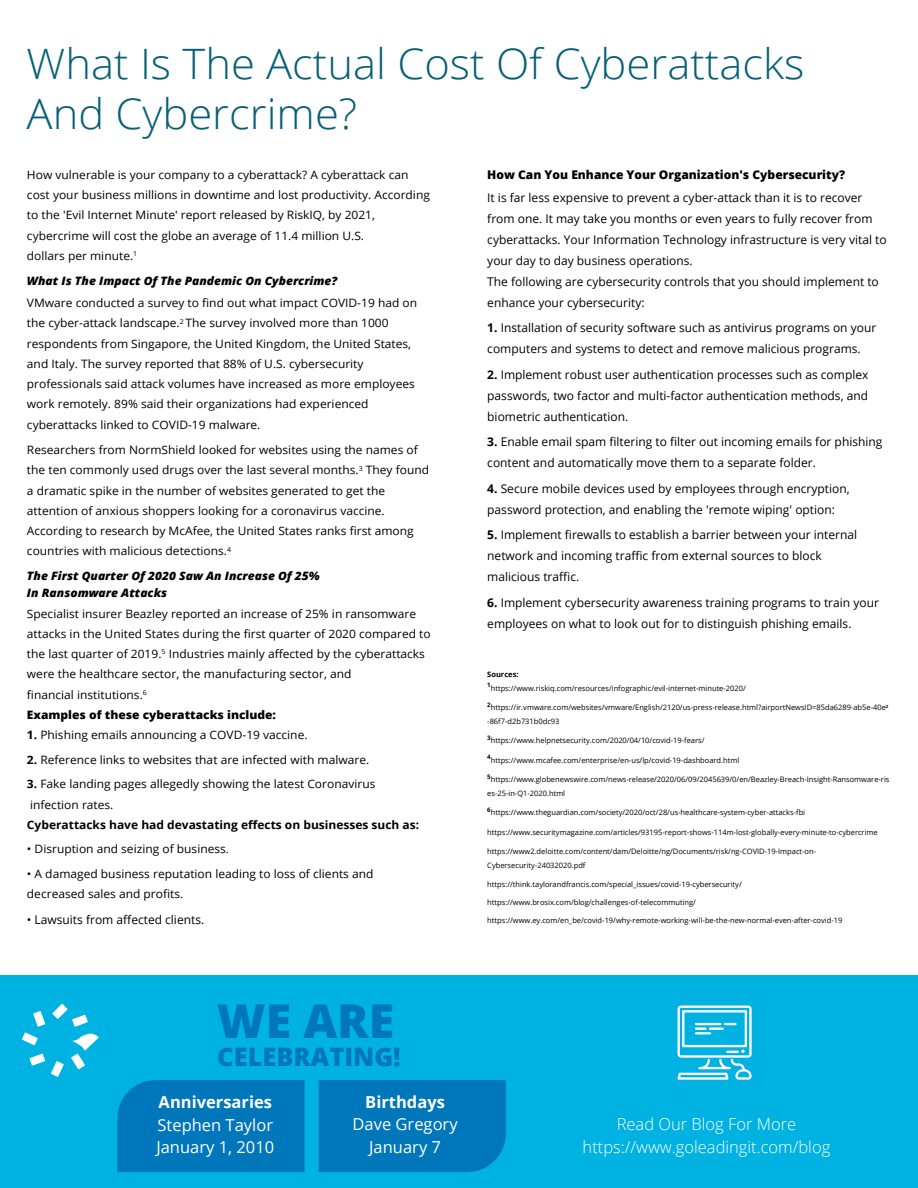
<style>
.page{position:relative;width:918px;height:1188px;background:#fff}
.page>*{position:absolute;margin:0;border:0;box-sizing:border-box;transform-origin:0 0}
.t1{font:800 46.65px "Open Sans";color:#0076bb}
.t2{font:300 42px/50.4px "Open Sans";color:#066076;scale:1.04 1}
.t3{font:800 25.5px "Open Sans";color:#0076bb}
.t4{font:300 16.5px/22.5px "Open Sans";color:#fff;text-align:center}
.t5{font:16.5px/22.5px "Open Sans";color:#fff}
.t6{font:700 16.5px "Open Sans";color:#fff}
.t7{font:12px/21px "Open Sans";color:#000}
.t8{font:800 12px "Open Sans";color:#000}
.t9{font:11.55px/20.2px "Open Sans";color:#000;scale:1.04 1}
.t10{font:italic 800 11.55px/17.4px "Open Sans";color:#000;scale:1.04 1}
.t11{font:700 11.55px "Open Sans";color:#000;scale:1.04 1}
.t12{font:7.5px/13.5px "Open Sans";color:#000}
.t13{font:700 7.5px "Open Sans";color:#000}
.t14{font:700 6.15px "Open Sans";color:#000}
.s1{font-weight:800}
.s2{font-weight:700}
</style>
<div class="page">
<div style="left:0;top:976px;width:918px;height:212px;background:#00b2e2"></div>
<div style="left:117px;top:1080px;width:188px;height:92px;background:#0076bb"></div>
<div style="left:319px;top:1080px;width:187px;height:92px;background:#0076bb"></div>
<svg style="left:29px;top:1054px;width:16px;height:12px"></svg>
<svg style="left:22px;top:1011px;width:23px;height:34px"></svg>
<svg style="left:51px;top:1004px;width:48px;height:73px"></svg>
<svg style="left:677px;top:1006px;width:75px;height:74px"></svg>
<h2 class="t2" style="left:27px;top:37px;width:750px">What Is The Actual Cost Of Cyberattacks<br>And Cybercrime?</h2>
<p class="t9" style="left:27px;top:164px;width:389px">How vulnerable is your company to a cyberattack? A cyberattack can cost your business millions in downtime and lost productivity. According to the 'Evil Internet Minute' report released by RiskIQ, by 2021, cybercrime will cost the globe an average of 11.4 million U.S.<br>dollars per minute.<sup>1</sup></p>
<p class="t10" style="left:27px;top:272px;width:300px">What Is The Impact Of The Pandemic On Cybercrime?</p>
<p class="t9" style="left:27px;top:293px;width:377px">VMware conducted a survey to find out what impact COVID-19 had on the cyber-attack landscape.<sup>2</sup> The survey involved more than 1000 respondents from Singapore, the United Kingdom, the United States, and Italy. The survey reported that 88% of U.S. cybersecurity professionals said attack volumes have increased as more employees work remotely. 89% said their organizations had experienced cyberattacks linked to COVID-19 malware.</p>
<p class="t9" style="left:27px;top:440px;width:388px">Researchers from NormShield looked for websites using the names of the ten commonly used drugs over the last several months.<sup>3</sup> They found a dramatic spike in the number of websites generated to get the attention of anxious shoppers looking for a coronavirus vaccine.<br>According to research by McAfee, the United States ranks first among countries with malicious detections.<sup>4</sup></p>
<p class="t10" style="left:27px;top:567px;width:283px">The First Quarter Of 2020 Saw An Increase Of 25%<br>In Ransomware Attacks</p>
<p class="t9" style="left:27px;top:603px;width:390px">Specialist insurer Beazley reported an increase of 25% in ransomware attacks in the United States during the first quarter of 2020 compared to the last quarter of 2019.<sup>5</sup> Industries mainly affected by the cyberattacks were the healthcare sector, the manufacturing sector, and<br>financial institutions.<sup>6<br></sup><span class="s1">Examples of these cyberattacks include:</span></p>
<p class="t9" style="left:27px;top:725px;width:271px"><span class="s2">1.</span> Phishing emails announcing a COVD-19 vaccine.</p>
<p class="t9" style="left:27px;top:749px;width:331px"><span class="s2">2.</span> Reference links to websites that are infected with malware.</p>
<p class="t9" style="left:27px;top:774px;width:337px"><span class="s2">3.</span> Fake landing pages allegedly showing the latest Coronavirus infection rates.</p>
<p class="t11" style="left:27px;top:817px;width:379px">Cyberattacks have had devastating effects on businesses such as:</p>
<p class="t9" style="left:27px;top:839px;width:196px">• Disruption and seizing of business.</p>
<p class="t9" style="left:27px;top:863px;width:335px">• A damaged business reputation leading to loss of clients and decreased sales and profits.</p>
<p class="t7" style="left:27px;top:909px;width:179px">• Lawsuits from affected clients.</p>
<p class="t8" style="left:487px;top:166px;width:359px">How Can You Enhance Your Organization's Cybersecurity?</p>
<p class="t7" style="left:487px;top:187px;width:401px">It is far less expensive to prevent a cyber-attack than it is to recover from one. It may take you months or even years to fully recover from cyberattacks. Your Information Technology infrastructure is very vital to your day to day business operations.<br>The following are cybersecurity controls that you should implement to enhance your cybersecurity:</p>
<p class="t7" style="left:487px;top:317px;width:391px"><span class="s2">1.</span> Installation of security software such as antivirus programs on your computers and systems to detect and remove malicious programs.</p>
<p class="t7" style="left:487px;top:364px;width:383px;text-align:justify"><span class="s2">2.</span> Implement robust user authentication processes such as complex passwords, two factor and multi-factor authentication methods, and biometric authentication.</p>
<p class="t7" style="left:487px;top:431px;width:397px"><span class="s2">3.</span> Enable email spam filtering to filter out incoming emails for phishing content and automatically move them to a separate folder.</p>
<p class="t7" style="left:487px;top:478px;width:364px"><span class="s2">4.</span> Secure mobile devices used by employees through encryption, password protection, and enabling the 'remote wiping' option:</p>
<p class="t7" style="left:487px;top:524px;width:371px"><span class="s2">5.</span> Implement firewalls to establish a barrier between your internal network and incoming traffic from external sources to block malicious traffic.</p>
<p class="t7" style="left:487px;top:592px;width:393px"><span class="s2">6.</span> Implement cybersecurity awareness training programs to train your employees on what to look out for to distinguish phishing emails.</p>
<p class="t13" style="left:487px;top:669px;width:33px">Sources:</p>
<p class="t14" style="left:487px;top:681px;width:5px">1</p>
<p class="t12" style="left:491px;top:681px;width:257px">https://www.riskiq.com/resources/infographic/evil-internet-minute-2020/</p>
<p class="t14" style="left:487px;top:700px;width:5px">2</p>
<p class="t12" style="left:487px;top:701px;width:403px;text-indent:3px">https://ir.vmware.com/websites/vmware/English/2120/us-press-release.html?airportNewsID=85da6289-ab5e-40e<sup>2 </sup>-86f7-d2b731b0dc93</p>
<p class="t14" style="left:487px;top:733px;width:5px">3</p>
<p class="t12" style="left:491px;top:734px;width:215px">https://www.helpnetsecurity.com/2020/04/10/covid-19-fears/</p>
<p class="t14" style="left:487px;top:753px;width:5px">4</p>
<p class="t12" style="left:491px;top:753px;width:250px">https://www.mcafee.com/enterprise/en-us/lp/covid-19-dashboard.html</p>
<p class="t14" style="left:487px;top:772px;width:5px">5</p>
<p class="t12" style="left:487px;top:773px;width:404px;text-indent:3px">https://www.globenewswire.com/news-release/2020/06/09/2045639/0/en/Beazley-Breach-Insight-Ransomware-ris es-25-in-Q1-2020.html</p>
<p class="t14" style="left:487px;top:805px;width:5px">6</p>
<p class="t12" style="left:491px;top:806px;width:316px">https://www.theguardian.com/society/2020/oct/28/us-healthcare-system-cyber-attacks-fbi</p>
<p class="t12" style="left:487px;top:825px;width:392px">https://www.securitymagazine.com/articles/93195-report-shows-114m-lost-globally-every-minute-to-cybercrime</p>
<p class="t12" style="left:487px;top:845px;width:330px">https://www2.deloitte.com/content/dam/Deloitte/ng/Documents/risk/ng-COVID-19-Impact-on-<br>Cybersecurity-24032020.pdf</p>
<p class="t12" style="left:487px;top:878px;width:256px">https://think.taylorandfrancis.com/special_issues/covid-19-cybersecurity/</p>
<p class="t12" style="left:487px;top:896px;width:210px">https://www.brosix.com/blog/challenges-of-telecommuting/</p>
<p class="t12" style="left:487px;top:914px;width:357px">https://www.ey.com/en_be/covid-19/why-remote-working-will-be-the-new-normal-even-after-covid-19</p>
<h1 class="t1" style="left:217px;top:986px;width:179px">WE ARE</h1>
<h3 class="t3" style="left:217px;top:1037px;width:185px">CELEBRATING!</h3>
<h3 class="t6" style="left:159px;top:1090px;width:115px">Anniversaries</h3>
<h3 class="t5" style="left:156px;top:1113px;width:119px">Stephen Taylor<br>January 1, 2010</h3>
<h3 class="t6" style="left:365px;top:1090px;width:81px">Birthdays</h3>
<h3 class="t5" style="left:353px;top:1113px;width:107px;text-align:center">Dave Gregory<br>January 7</h3>
<h3 class="t4" style="left:583px;top:1113px;width:249px">Read Our Blog For More https://www.goleadingit.com/blog</h3>
</div>
